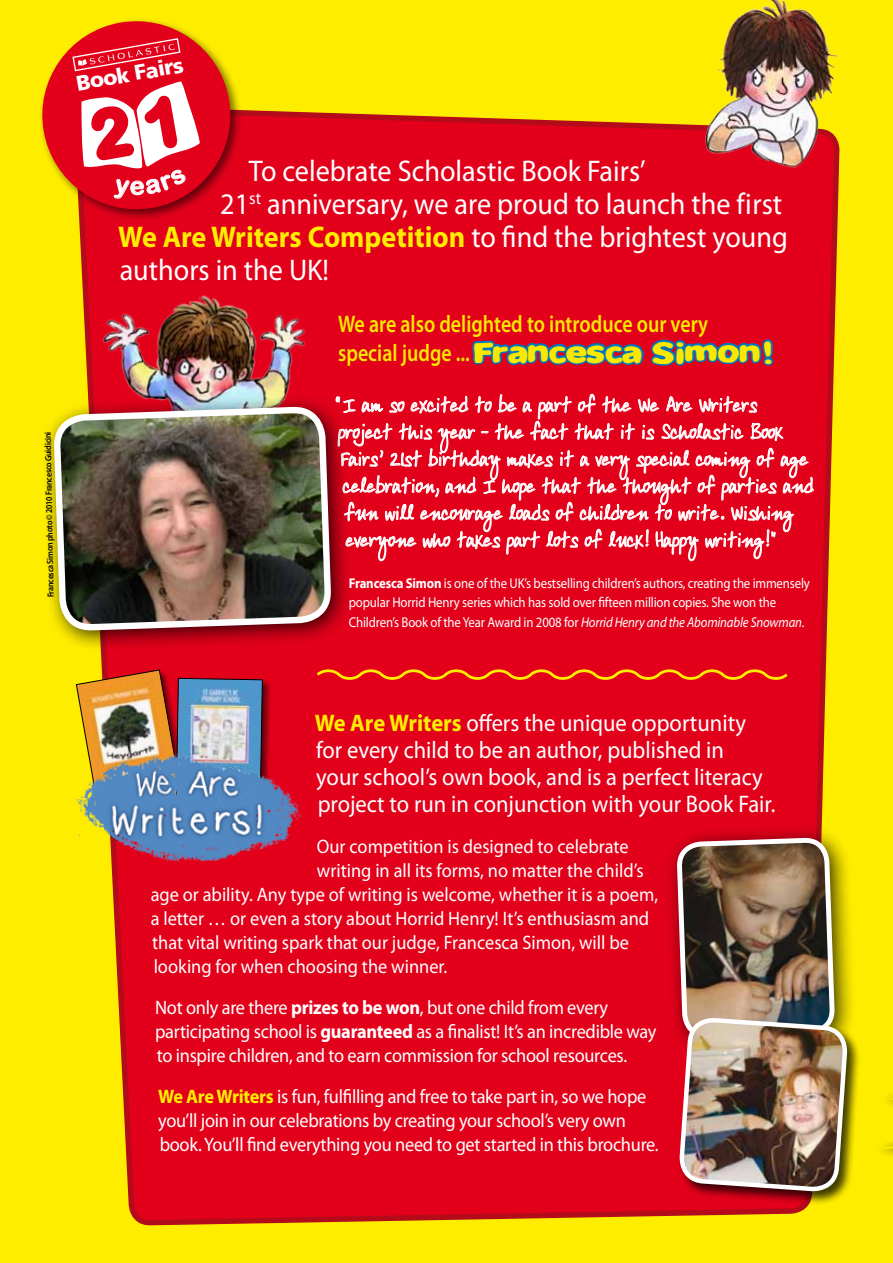
<style>
.page{position:relative;width:893px;height:1263px;background:#ffed00}
.page>*{position:absolute;margin:0;border:0;box-sizing:border-box;transform-origin:0 0}
.t1{font:30px "Myriad Pro";color:#fff;scale:.94 1}
.t2{font:700 30px "Myriad Pro";color:#ffed00;scale:.94 1}
.t3{font:24px/27px "Myriad Pro";color:#fff;scale:.94 1}
.t4{font:600 24px/28.5px "Myriad Pro";color:#fae800;scale:.83 1}
.t5{font:900 21.15px "Frutiger CE";color:#fff}
.t6{font:21px "Ardleys Hand";letter-spacing:-.01em;color:#fff;scale:.9 1}
.t7{font:19.5px/24px "Myriad Pro";letter-spacing:-.015em;color:#fff;scale:.94 1}
.t8{font:14.25px/19.5px "Myriad Pro";letter-spacing:-.015em;color:#fff;scale:.9 1}
.t9{font:600 9px "Myriad Pro";color:#000;scale:.9 1}
.s1{font-weight:400;color:#fff}
.s2{font-family:"Sweetascandy";font-weight:400;font-size:25.5px}
.s3{font-weight:700}
.s4{font-style:italic}
.s5{font-weight:700;color:#ffed00}
</style>
<div class="page">
<div style="left:116px;top:113px;width:723px;height:1113px;background:#e2001a"></div>
<svg style="left:352px;top:393px;width:462px;height:168px;background:#e62a40"></svg>
<svg style="left:469px;top:337px;width:307px;height:32px;background:#7e3361"></svg>
<div style="left:663px;top:824px;width:193px;height:234px;background:#000;opacity:.75"></div>
<svg style="left:679px;top:839px;width:154px;height:85px;background:#806851"></svg>
<img style="left:667px;top:0;width:173px;height:187px">
<div style="left:40px;top:393px;width:312px;height:258px;background:#000;opacity:.75"></div>
<img style="left:56px;top:102px;width:273px;height:864px">
<div style="left:677px;top:1015px;width:183px;height:189px;background:#000;opacity:.75"></div>
<img style="left:677px;top:924px;width:173px;height:270px">
<svg style="left:314px;top:665px;width:477px;height:19px;background:#e62515"></svg>
<svg style="left:883px;top:1097px;width:10px;height:52px"></svg>
<svg style="left:41px;top:20px;width:197px;height:256px"></svg>
<p class="t5" style="left:75px;top:71px;width:110px;rotate:-10deg">Book Fairs</p>
<p class="t9" style="left:45px;top:597px;width:185px;rotate:-91deg">Francesca Simon photo © 2010 Francesco Guidicini</p>
<h1 class="t1" style="left:249px;top:152px;width:423px">To celebrate Scholastic Book Fairs’</h1>
<h1 class="t1" style="left:220px;top:185px;width:599px">21<sup>st</sup> anniversary, we are proud to launch the first</h1>
<h1 class="t2" style="left:118px;top:217px;width:714px">We Are Writers Competition <span class="s1">to find the brightest young</span></h1>
<h1 class="t1" style="left:120px;top:251px;width:224px">authors in the UK!</h1>
<p class="t4" style="left:338px;top:309px;width:525px">We are also delighted to introduce our very special judge ... <span class="s2">Francesca Simon!</span></p>
<p class="t6" style="left:336px;top:392px;width:469px">“I am so excited to be a part of the We Are Writers</p>
<p class="t6" style="left:338px;top:419px;width:496px">project this year – the fact that it is Scholastic Book</p>
<p class="t6" style="left:339px;top:446px;width:522px">Fairs’ 21st birthday makes it a very special coming of age</p>
<p class="t6" style="left:342px;top:473px;width:525px">celebration, and I hope that the thought of parties and</p>
<p class="t6" style="left:344px;top:500px;width:501px">fun will encourage loads of children to write. Wishing</p>
<p class="t6" style="left:345px;top:527px;width:479px">everyone who takes part lots of luck! Happy writing!”</p>
<p class="t8" style="left:349px;top:573px;width:514px"><span class="s3">Francesca Simon</span> is one of the UK’s bestselling children’s authors, creating the immensely popular Horrid Henry series which has sold over fifteen million copies. She won the<br>Children’s Book of the Year Award in 2008 for <span class="s4">Horrid Henry and the Abominable Snowman</span>.</p>
<p class="t3" style="left:315px;top:709px;width:491px"><span class="s5">We Are Writers</span> offers the unique opportunity for every child to be an author, published in<br>your school’s own book, and is a perfect literacy project to run in conjunction with your Book Fair.</p>
<p class="t7" style="left:317px;top:834px;width:333px">Our competition is designed to celebrate</p>
<p class="t7" style="left:317px;top:858px;width:349px">writing in all its forms, no matter the child’s</p>
<p class="t7" style="left:151px;top:882px;width:541px">age or ability. Any type of writing is welcome, whether it is a poem,</p>
<p class="t7" style="left:151px;top:906px;width:532px">a letter … or even a story about Horrid Henry! It’s enthusiasm and</p>
<p class="t7" style="left:152px;top:930px;width:509px">that vital writing spark that our judge, Francesca Simon, will be</p>
<p class="t7" style="left:154px;top:954px;width:314px">looking for when choosing the winner.</p>
<p class="t7" style="left:155px;top:995px;width:535px">Not only are there <span class="s3">prizes to be won</span>, but one child from every participating school is <span class="s3">guaranteed</span> as a finalist! It’s an incredible way to inspire children, and to earn commission for school resources.</p>
<p class="t7" style="left:158px;top:1084px;width:534px"><span class="s5">We Are Writers</span> is fun, fulfilling and free to take part in, so we hope you’ll join in our celebrations by creating your school’s very own book. You’ll find everything you need to get started in this brochure.</p>
</div>
